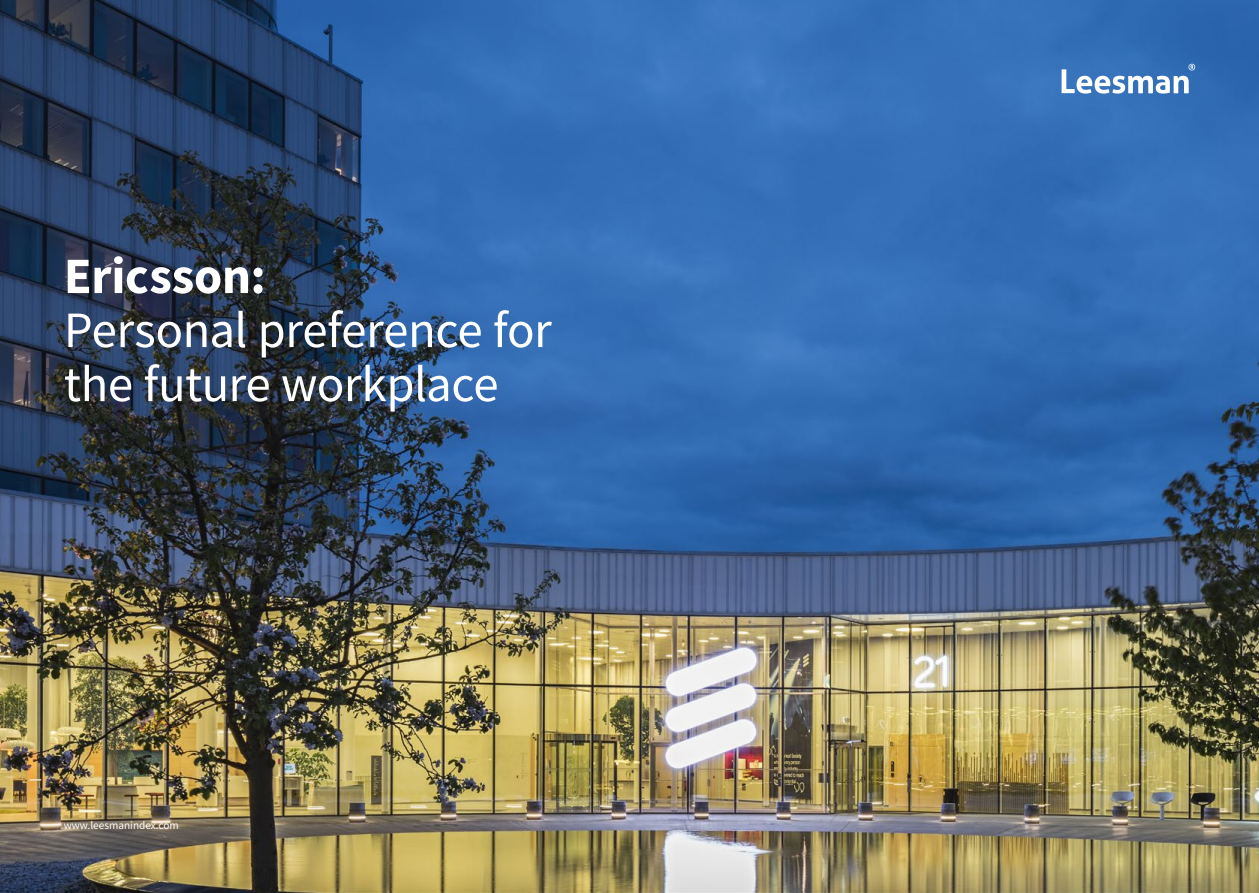
<style>
.page{position:relative;width:1259px;height:893px;background:#fff}
.page>*{position:absolute;margin:0;border:0;box-sizing:border-box;transform-origin:0 0}
.t1{font:51px/54px "Source Sans Pro";letter-spacing:-.01em;color:#fff}
.t2{font:700 51px "Source Sans Pro";letter-spacing:-.005em;color:#fff}
.t3{font:11.25px "Source Sans Pro";color:#fff}
</style>
<div class="page">
<img style="left:0;top:0;width:1259px;height:893px">
<svg style="left:1061px;top:64px;width:134px;height:30px"></svg>
<p class="t2" style="left:64px;top:242px;width:203px">Ericsson:</p>
<p class="t1" style="left:64px;top:303px;width:489px">Personal preference for the future workplace</p>
<p class="t3" style="left:64px;top:818px;width:117px">www.leesmanindex.com</p>
</div>
